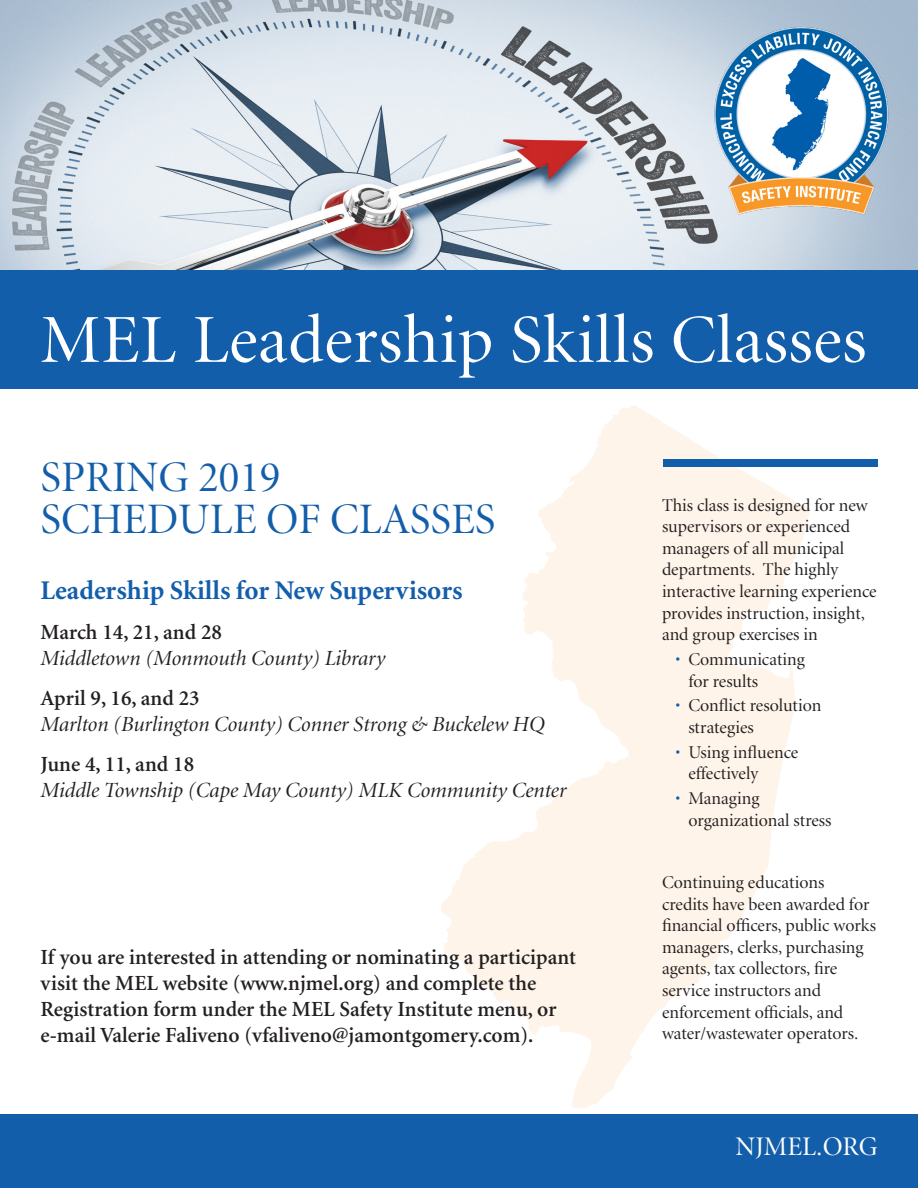
<style>
.page{position:relative;width:918px;height:1188px;background:#fff}
.page>*{position:absolute;margin:0;border:0;box-sizing:border-box;transform-origin:0 0}
.t1{font:68.7px "Minion Display";letter-spacing:.01em;color:#fff}
.t2{font:43.5px/42px "Minion Display";color:#135eab}
.t3{font:700 27px "Minion";color:#135eab}
.t4{font:26.85px "Minion Display";color:#fff}
.t5{font:600 21.6px/26px "Minion";color:#231f20}
.t6{font:italic 21.6px/26px "Minion Display";color:#231f20}
.t7{font:18px/21.6px "Minion Display";color:#231f20}
.s1{font-family:"Minion";font-weight:600;font-style:normal}
.s2{color:#135eab}
</style>
<div class="page">
<img style="left:0;top:0;width:918px;height:270px">
<div style="left:0;top:270px;width:918px;height:119px;background:#135eab"></div>
<div style="left:0;top:1115px;width:918px;height:73px;background:#135eab"></div>
<svg style="left:441px;top:405px;width:369px;height:703px;fill:#fef4e9"></svg>
<img style="left:684px;top:22px;width:231px;height:216px">
<div style="left:663px;top:460px;width:215px;height:7px;background:#135eab"></div>
<p class="t1" style="left:40px;top:307px;width:827px">MEL Leadership Skills Classes</p>
<p class="t2" style="left:40px;top:458px;width:457px">SPRING 2019<br>SCHEDULE OF CLASSES</p>
<p class="t3" style="left:40px;top:577px;width:424px">Leadership Skills for New Supervisors</p>
<p class="t6" style="left:40px;top:620px;width:346px"><span class="s1">March 14, 21, and 28<br></span>Middletown (Monmouth County) Library</p>
<p class="t6" style="left:40px;top:686px;width:506px"><span class="s1">April 9, 16, and 23<br></span>Marlton (Burlington County) Conner Strong &amp; Buckelew HQ</p>
<p class="t6" style="left:40px;top:752px;width:527px"><span class="s1">June 4, 11, and 18<br></span>Middle Township (Cape May County) MLK Community Center</p>
<p class="t5" style="left:40px;top:945px;width:537px">If you are interested in attending or nominating a participant visit the MEL website (www.njmel.org) and complete the Registration form under the MEL Safety Institute menu, or e-mail Valerie Faliveno (vfaliveno@jamontgomery.com).</p>
<p class="t7" style="left:662px;top:495px;width:216px">This class is designed for new supervisors or experienced managers of all municipal departments. The highly interactive learning experience provides instruction, insight, and group exercises in</p>
<p class="t7" style="left:688px;top:649px;width:118px;text-indent:-13px"><span class="s2">•</span> Communicating for results</p>
<p class="t7" style="left:688px;top:696px;width:135px;text-indent:-13px"><span class="s2">•</span> Conflict resolution strategies</p>
<p class="t7" style="left:688px;top:742px;width:112px;text-indent:-13px"><span class="s2">•</span> Using influence effectively</p>
<p class="t7" style="left:688px;top:789px;width:145px;text-indent:-13px"><span class="s2">•</span> Managing organizational stress</p>
<p class="t7" style="left:662px;top:872px;width:216px">Continuing educations<br>credits have been awarded for financial officers, public works managers, clerks, purchasing agents, tax collectors, fire service instructors and enforcement officials, and water/wastewater operators.</p>
<p class="t4" style="left:735px;top:1133px;width:144px">NJMEL.ORG</p>
</div>
